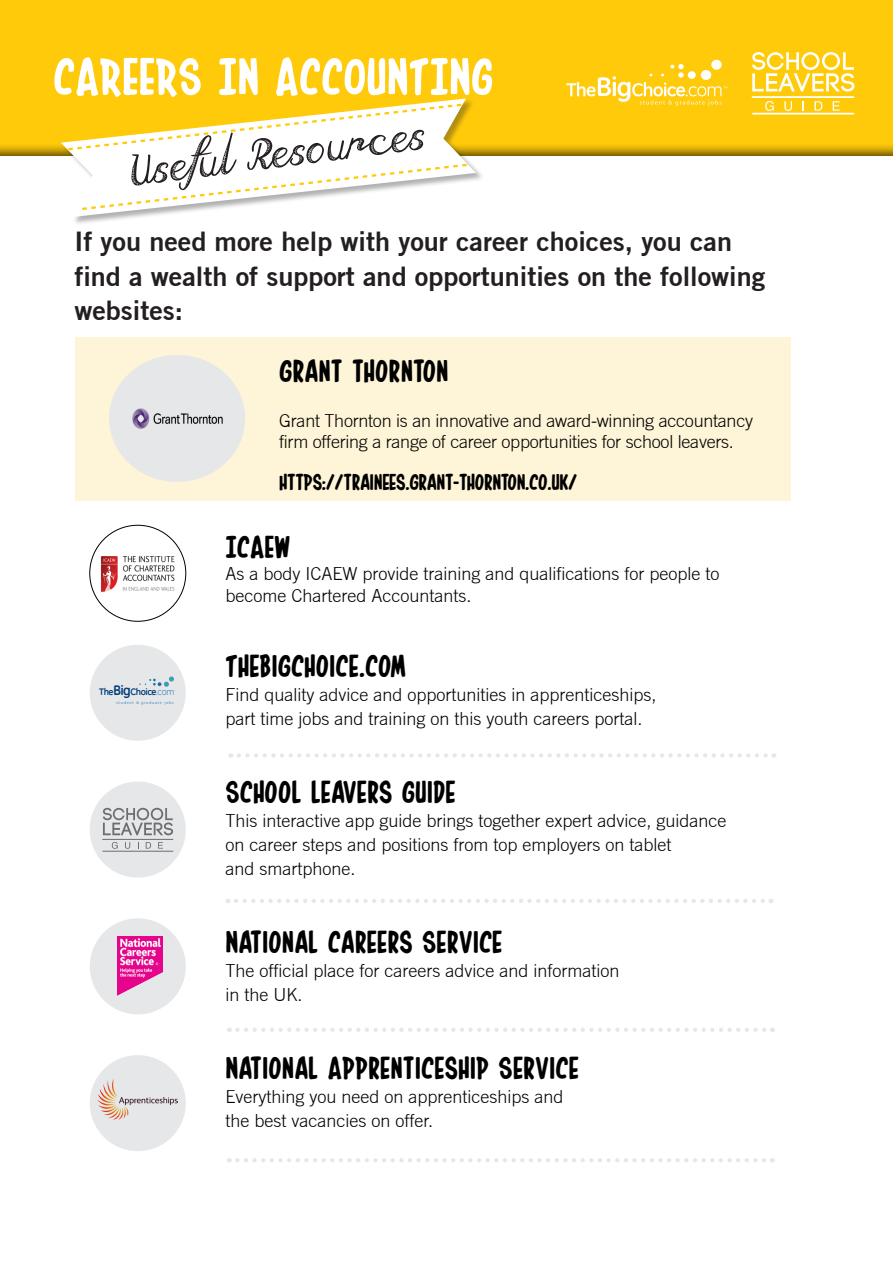
<style>
.page{position:relative;width:893px;height:1263px;background:#fff}
.page>*{position:absolute;margin:0;border:0;box-sizing:border-box;transform-origin:0 0}
.t1{font:63px "In House Edition";color:#fff}
.t2{font:45px "Falling Rain";color:#231f20}
.t3{font:37.5px "In House Edition";color:#000}
.t4{font:700 27px/34.5px "Trade Gothic No.2";color:#231f20}
.t5{font:27px "In House Edition";letter-spacing:-.015em;color:#000}
.t6{font:300 18px/21px "Trade Gothic";color:#000}
.t7{font:700 9.6px "GE Inspira";letter-spacing:-.05em;color:#003d78}
.t8{font:4.2px "Myriad Pro";letter-spacing:.17em;color:#4a89be}
.s1{font-size:13.95px}
.s2{font-weight:400;color:#4a89be}
</style>
<div class="page">
<div style="left:90px;top:918px;width:96px;height:96px;background:#e6e7e9;border-radius:50%"></div>
<img style="left:117px;top:937px;width:46px;height:59px">
<div style="left:90px;top:1055px;width:96px;height:96px;background:#e6e7e9;border-radius:50%"></div>
<img style="left:98px;top:1078px;width:79px;height:42px">
<div style="left:90px;top:645px;width:96px;height:96px;background:#e6e7e9;border-radius:50%"></div>
<svg style="left:139px;top:676px;width:35px;height:11px"></svg>
<div style="left:90px;top:781px;width:96px;height:96px;background:#e6e7e9;border-radius:50%"></div>
<hr style="left:103px;top:851px;width:70px;height:1px;background:#6c6d70">
<svg style="left:103px;top:808px;width:70px;height:27px"></svg>
<svg style="left:112px;top:842px;width:6px;height:7px"></svg>
<svg style="left:125px;top:842px;width:5px;height:7px"></svg>
<svg style="left:146px;top:842px;width:5px;height:7px"></svg>
<svg style="left:158px;top:842px;width:5px;height:7px"></svg>
<hr style="left:103px;top:839px;width:70px;height:1px;background:#6c6d70">
<svg style="left:237px;top:1158px;width:536px;height:4px"></svg>
<svg style="left:237px;top:1028px;width:536px;height:4px"></svg>
<svg style="left:236px;top:899px;width:535px;height:4px"></svg>
<svg style="left:239px;top:753px;width:535px;height:4px"></svg>
<div style="left:75px;top:338px;width:715px;height:163px;background:#fef4d7"></div>
<div style="left:109px;top:355px;width:136px;height:127px;background:#e6e7e9;border-radius:50%"></div>
<img style="left:132px;top:408px;width:91px;height:21px">
<div style="left:0;top:0;width:893px;height:159px;background:#feca0a"></div>
<div style="left:61px;top:98px;width:423px;height:128px;background:#231f20;opacity:.35"></div>
<svg style="left:61px;top:98px;width:415px;height:119px;fill:#fff"></svg>
<svg style="left:66px;top:102px;width:398px;height:50px"></svg>
<svg style="left:80px;top:162px;width:389px;height:49px"></svg>
<hr style="left:753px;top:113px;width:101px;height:2px;background:#fff">
<svg style="left:752px;top:52px;width:102px;height:40px"></svg>
<svg style="left:765px;top:101px;width:9px;height:10px"></svg>
<svg style="left:784px;top:101px;width:8px;height:10px"></svg>
<svg style="left:815px;top:101px;width:7px;height:10px"></svg>
<svg style="left:833px;top:101px;width:7px;height:10px"></svg>
<hr style="left:752px;top:96px;width:102px;height:2px;background:#fff">
<div style="left:711px;top:60px;width:11px;height:10px;background:#fff;border-radius:50%"></div>
<svg style="left:566px;top:64px;width:161px;height:42px"></svg>
<img style="left:95px;top:551px;width:91px;height:50px">
<p class="t1" style="left:53px;top:48px;width:442px">CAREERS IN ACCOUNTING</p>
<p class="t2" style="left:127px;top:145px;width:300px;rotate:-7deg">Useful Resources</p>
<p class="t4" style="left:74px;top:224px;width:692px">If you need more help with your career choices, you can find a wealth of support and opportunities on the following websites:</p>
<p class="t3" style="left:279px;top:354px;width:171px">GRANT THORNTON</p>
<p class="t6" style="left:279px;top:410px;width:475px">Grant Thornton is an innovative and award-winning accountancy firm offering a range of career opportunities for school leavers.</p>
<p class="t5" style="left:279px;top:470px;width:300px">HTTPS://TRAINEES.GRANT-THORNTON.CO.UK/</p>
<p class="t7" style="left:99px;top:685px;width:77px">The<span class="s1">Big</span>Choice<span class="s2">.com</span></p>
<p class="t8" style="left:116px;top:700px;width:59px">student &amp; graduate jobs</p>
<p class="t3" style="left:225px;top:530px;width:66px">ICAEW</p>
<p class="t6" style="left:225px;top:563px;width:496px;line-height:21.6px">As a body ICAEW provide training and qualifications for people to become Chartered Accountants.</p>
<p class="t3" style="left:225px;top:649px;width:182px">THEBIGCHOICE.COM</p>
<p class="t6" style="left:225px;top:684px;width:433px">Find quality advice and opportunities in apprenticeships,</p>
<p class="t6" style="left:225px;top:708px;width:419px">part time jobs and training on this youth careers portal.</p>
<p class="t3" style="left:225px;top:775px;width:232px">SCHOOL LEAVERS GUIDE</p>
<p class="t6" style="left:225px;top:810px;width:503px">This interactive app guide brings together expert advice, guidance</p>
<p class="t6" style="left:225px;top:834px;width:448px">on career steps and positions from top employers on tablet</p>
<p class="t6" style="left:225px;top:858px;width:132px">and smartphone.</p>
<p class="t3" style="left:225px;top:925px;width:279px">NATIONAL CAREERS SERVICE</p>
<p class="t6" style="left:225px;top:960px;width:396px">The official place for careers advice and information</p>
<p class="t6" style="left:225px;top:984px;width:79px">in the UK.</p>
<p class="t3" style="left:225px;top:1051px;width:355px">NATIONAL APPRENTICESHIP SERVICE</p>
<p class="t6" style="left:225px;top:1086px;width:340px">Everything you need on apprenticeships and</p>
<p class="t6" style="left:225px;top:1110px;width:209px">the best vacancies on offer.</p>
</div>
